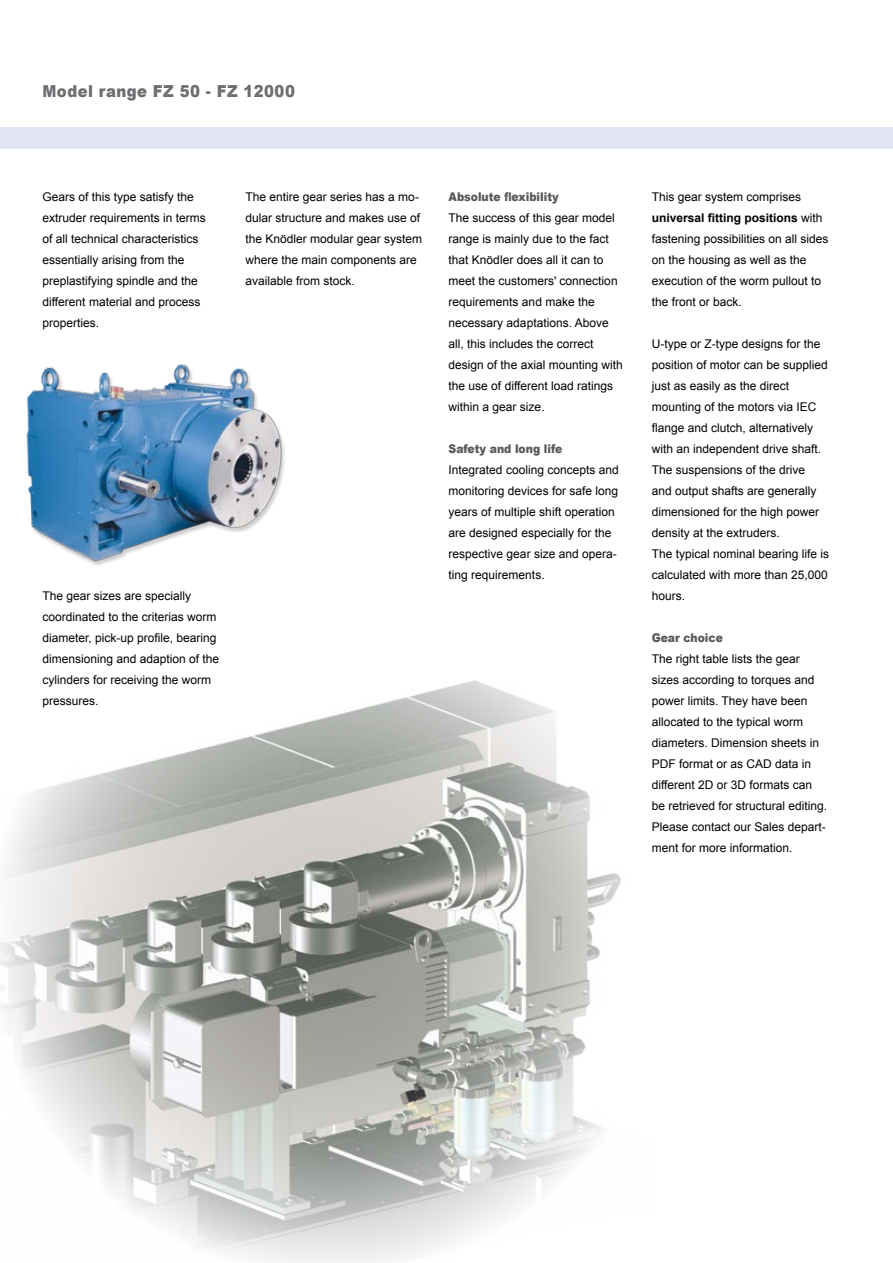
<style>
.page{position:relative;width:893px;height:1263px;background:#fff}
.page>*{position:absolute;margin:0;border:0;box-sizing:border-box;transform-origin:0 0}
.t1{font:900 16.5px "Arial";letter-spacing:.03em;color:#6d6e71;scale:.9 1}
.t2{font:12px/21px "Arial";color:#000}
.t3{font:900 12px "Arial";color:#58595b;scale:.9 1}
.s1{font-weight:700}
</style>
<div class="page">
<img style="left:0;top:680px;width:621px;height:583px">
<div style="left:0;top:128px;width:893px;height:21px;background:#e1e4f3"></div>
<img style="left:26px;top:364px;width:259px;height:202px">
<h1 class="t1" style="left:43px;top:79px;width:282px">Model range FZ 50 - FZ 12000</h1>
<p class="t2" style="left:43px;top:186px;width:165px">Gears of this type satisfy the extruder requirements in terms of all technical characteristics essentially arising from the preplastifying spindle and the different material and process properties.</p>
<p class="t2" style="left:43px;top:585px;width:178px">The gear sizes are specially coordinated to the criterias worm diameter, pick-up profile, bearing dimensioning and adaption of the cylinders for receiving the worm pressures.</p>
<p class="t2" style="left:246px;top:186px;width:178px">The entire gear series has a mo&shy;dular structure and makes use of the Knödler modular gear system where the main components are available from stock.</p>
<p class="t3" style="left:449px;top:188px;width:124px">Absolute flexibility</p>
<p class="t2" style="left:449px;top:207px;width:176px">The success of this gear model range is mainly due to the fact that Knödler does all it can to meet the customers' connection requirements and make the necessary adaptations. Above all, this includes the correct design of the axial mounting with the use of different load ratings within a gear size.</p>
<p class="t3" style="left:449px;top:440px;width:128px">Safety and long life</p>
<p class="t2" style="left:449px;top:459px;width:172px">Integrated cooling concepts and monitoring devices for safe long years of multiple shift operation are designed especially for the respective gear size and opera&shy;ting requirements.</p>
<p class="t2" style="left:652px;top:186px;width:178px">This gear system comprises <span class="s1">universal fitting positions</span> with fastening possibilities on all sides on the housing as well as the execution of the worm pullout to the front or back.</p>
<p class="t2" style="left:652px;top:333px;width:179px">U-type or Z-type designs for the position of motor can be supplied just as easily as the direct mounting of the motors via IEC flange and clutch, alternatively with an independent drive shaft.<br>The suspensions of the drive<br>and output shafts are generally dimensioned for the high power density at the extruders.<br>The typical nominal bearing life is calculated with more than 25,000 hours.</p>
<p class="t3" style="left:652px;top:629px;width:81px">Gear choice</p>
<p class="t2" style="left:652px;top:648px;width:177px">The right table lists the gear sizes according to torques and power limits. They have been allocated to the typical worm diameters. Dimension sheets in<br>PDF format or as CAD data in different 2D or 3D formats can be retrieved for structural editing.<br>Please contact our Sales depart&shy;ment for more information.</p>
</div>
